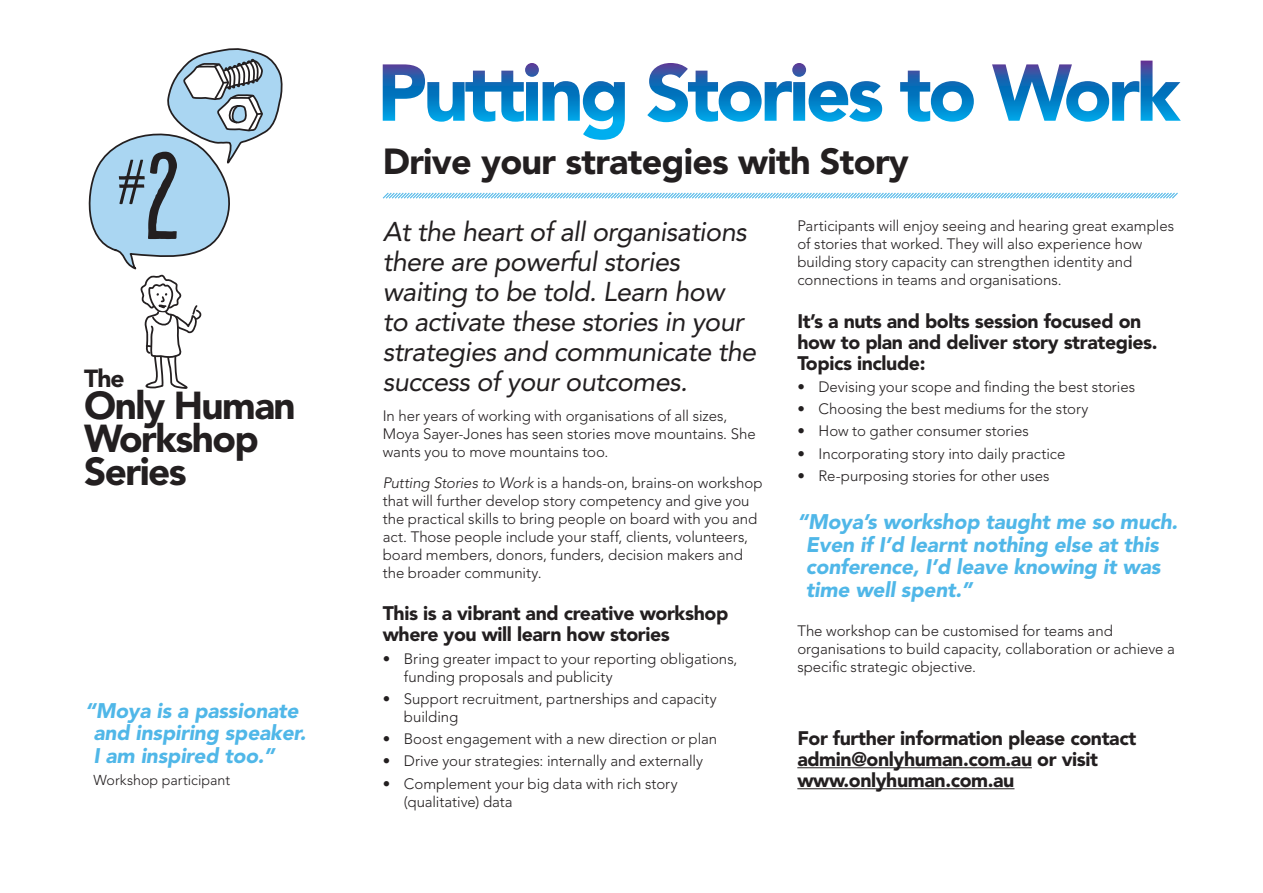
<style>
.page{position:relative;width:1263px;height:893px;background:#fff}
.page>*{position:absolute;margin:0;border:0;box-sizing:border-box;transform-origin:0 0}
.t1{font:59.55px "Populaire";color:#231f20}
.t2{font:900 38.7px/32.5px "Avenir";letter-spacing:-.04em;color:#231f20}
.t3{font:900 36px "Avenir";letter-spacing:-.02em;color:#231f20}
.t4{font:italic 27px/30px "Avenir";letter-spacing:-.02em;color:#231f20}
.t5{font:900 24.6px "Avenir";color:#231f20}
.t6{font:italic 900 21px/22.5px "Avenir";letter-spacing:-.01em;color:#50b7e8}
.t7{font:900 19.5px/21px "Avenir";letter-spacing:-.02em;color:#231f20}
.t8{font:300 15px/18px "Avenir";letter-spacing:-.005em;color:#231f20}
.t9{font:300 14.25px "Avenir";color:#231f20}
.s1{font-size:113.85px}
.s2{font-style:italic}
</style>
<div class="page">
<hr style="left:797px;top:767px;width:235px;height:1px;background:#231f20">
<hr style="left:797px;top:788px;width:217px;height:1px;background:#231f20">
<svg style="left:88px;top:48px;width:195px;height:341px"></svg>
<svg style="left:383px;top:61px;width:798px;height:61px"></svg>
<svg style="left:382px;top:192px;width:796px;height:7px"></svg>
<h1 class="t1" style="left:116px;top:150px;width:64px">#<span class="s1">2</span></h1>
<h3 class="t5" style="left:84px;top:363px;width:42px">The</h3>
<h2 class="t2" style="left:84px;top:389px;width:213px">Only Human<br>Workshop<br>Series</h2>
<h3 class="t6" style="left:94px;top:699px;width:214px;text-indent:-9px">“Moya is a passionate and inspiring speaker.<br>I am inspired too.”</h3>
<p class="t9" style="left:94px;top:772px;width:138px">Workshop participant</p>
<h3 class="t3" style="left:383px;top:140px;width:528px">Drive your strategies with Story</h3>
<h3 class="t4" style="left:383px;top:216px;width:375px">At the heart of all organisations there are powerful stories waiting to be told. Learn how<br>to activate these stories in your strategies and communicate the success of your outcomes.</h3>
<p class="t8" style="left:383px;top:407px;width:374px">In her years of working with organisations of all sizes,<br>Moya Sayer-Jones has seen stories move mountains. She wants you to move mountains too.</p>
<p class="t8" style="left:383px;top:474px;width:381px"><span class="s2">Putting Stories to Work</span> is a hands-on, brains-on workshop that will further develop story competency and give you the practical skills to bring people on board with you and act. Those people include your staff, clients, volunteers, board members, donors, funders, decision makers and the broader community.</p>
<h3 class="t7" style="left:383px;top:603px;width:347px">This is a vibrant and creative workshop where you will learn how stories</h3>
<p class="t8" style="left:404px;top:649px;width:335px;text-indent:-21px">• Bring greater impact to your reporting obligations, funding proposals and publicity</p>
<p class="t8" style="left:404px;top:690px;width:314px;text-indent:-21px">• Support recruitment, partnerships and capacity building</p>
<p class="t8" style="left:383px;top:730px;width:336px">• Boost engagement with a new direction or plan</p>
<p class="t8" style="left:383px;top:752px;width:322px">• Drive your strategies: internally and externally</p>
<p class="t8" style="left:404px;top:774px;width:275px;text-indent:-21px">• Complement your big data with rich story (qualitative) data</p>
<p class="t8" style="left:797px;top:217px;width:378px">Participants will enjoy seeing and hearing great examples of stories that worked. They will also experience how building story capacity can strengthen identity and connections in teams and organisations.</p>
<h3 class="t7" style="left:797px;top:310px;width:362px">It’s a nuts and bolts session focused on how to plan and deliver story strategies.<br>Topics include:</h3>
<p class="t8" style="left:797px;top:378px;width:339px">• Devising your scope and finding the best stories</p>
<p class="t8" style="left:797px;top:400px;width:293px">• Choosing the best mediums for the story</p>
<p class="t8" style="left:797px;top:422px;width:233px">• How to gather consumer stories</p>
<p class="t8" style="left:797px;top:444px;width:270px">• Incorporating story into daily practice</p>
<p class="t8" style="left:797px;top:467px;width:254px">• Re-purposing stories for other uses</p>
<h3 class="t6" style="left:806px;top:510px;width:373px;text-indent:-9px">“Moya’s workshop taught me so much.<br>Even if I’d learnt nothing else at this conference, I’d leave knowing it was time well spent.”</h3>
<p class="t8" style="left:797px;top:622px;width:379px">The workshop can be customised for teams and organisations to build capacity, collaboration or achieve a specific strategic objective.</p>
<h3 class="t7" style="left:797px;top:727px;width:340px">For further information please contact admin@onlyhuman.com.au or visit www.onlyhuman.com.au</h3>
</div>
